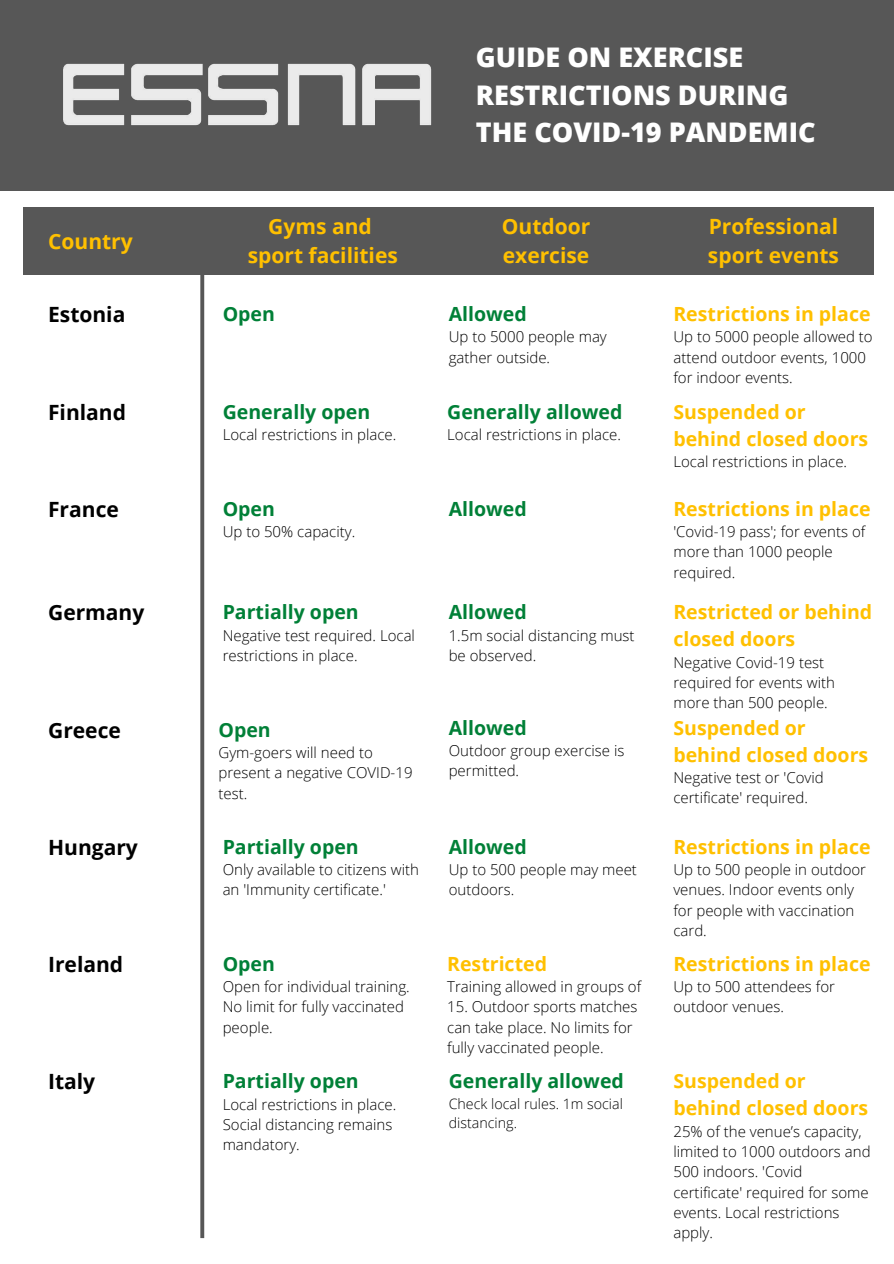
<style>
.page{position:relative;width:894px;height:1264px;background:#fff}
.page>*{position:absolute;margin:0;border:0;box-sizing:border-box;transform-origin:0 0}
.t1{font:800 27px "Open Sans";color:#fff}
.t2{font:700 21px "Open Sans";color:#ffc000}
.t3{font:700 21px "Open Sans";color:#000}
.t4{font:700 19.5px/27px "Open Sans";color:#ffc000}
.t5{font:700 19.5px "Open Sans";color:#008037}
.t6{font:300 15px/20.2px "Open Sans";color:#000}
.t7{font:300 14.25px/19.2px "Open Sans";color:#000}
</style>
<div class="page">
<div style="left:0;top:0;width:893px;height:190px;background:#575757"></div>
<img style="left:63px;top:63px;width:369px;height:63px">
<svg style="left:200px;top:275px;width:4px;height:962px;background:#656565"></svg>
<div style="left:24px;top:207px;width:849px;height:68px;background:#575757"></div>
<p class="t2" style="left:48px;top:226px;width:86px">Country</p>
<p class="t2" style="left:268px;top:211px;width:105px">Gyms and</p>
<p class="t2" style="left:248px;top:241px;width:152px">sport facilities</p>
<p class="t3" style="left:48px;top:299px;width:79px">Estonia</p>
<p class="t5" style="left:223px;top:300px;width:54px">Open</p>
<p class="t1" style="left:476px;top:39px;width:269px">GUIDE ON EXERCISE</p>
<p class="t1" style="left:476px;top:76px;width:314px">RESTRICTIONS DURING</p>
<p class="t1" style="left:476px;top:113px;width:341px">THE COVID-19 PANDEMIC</p>
<p class="t2" style="left:501px;top:211px;width:90px">Outdoor</p>
<p class="t2" style="left:502px;top:241px;width:88px">exercise</p>
<p class="t5" style="left:448px;top:300px;width:80px">Allowed</p>
<p class="t6" style="left:448px;top:326px;width:159px">Up to 5000 people may gather outside.</p>
<p class="t2" style="left:708px;top:212px;width:131px">Professional</p>
<p class="t2" style="left:707px;top:241px;width:132px">sport events</p>
<p class="t4" style="left:673px;top:300px;width:198px">Restrictions in place</p>
<p class="t6" style="left:673px;top:326px;width:201px">Up to 5000 people allowed to attend outdoor events, 1000 for indoor events.</p>
<p class="t3" style="left:48px;top:397px;width:79px">Finland</p>
<p class="t4" style="left:673px;top:398px;width:196px">Suspended or behind closed doors</p>
<p class="t6" style="left:673px;top:451px;width:175px">Local restrictions in place.</p>
<p class="t5" style="left:223px;top:398px;width:149px">Generally open</p>
<p class="t6" style="left:223px;top:424px;width:175px">Local restrictions in place.</p>
<p class="t5" style="left:447px;top:398px;width:177px">Generally allowed</p>
<p class="t6" style="left:447px;top:424px;width:175px">Local restrictions in place.</p>
<p class="t3" style="left:48px;top:494px;width:72px">France</p>
<p class="t5" style="left:223px;top:495px;width:54px">Open</p>
<p class="t5" style="left:448px;top:495px;width:80px">Allowed</p>
<p class="t6" style="left:223px;top:521px;width:134px">Up to 50% capacity.</p>
<p class="t4" style="left:673px;top:494px;width:198px">Restrictions in place</p>
<p class="t6" style="left:673px;top:521px;width:193px">'Covid-19 pass'; for events of more than 1000 people required.</p>
<p class="t3" style="left:48px;top:597px;width:98px">Germany</p>
<p class="t5" style="left:223px;top:598px;width:137px">Partially open</p>
<p class="t6" style="left:223px;top:624px;width:194px">Negative test required. Local restrictions in place.</p>
<p class="t5" style="left:448px;top:598px;width:80px">Allowed</p>
<p class="t6" style="left:448px;top:624px;width:187px">1.5m social distancing must be observed.</p>
<p class="t4" style="left:673px;top:598px;width:200px">Restricted or behind closed doors</p>
<p class="t6" style="left:673px;top:651px;width:163px">Negative Covid-19 test required for events with more than 500 people.</p>
<p class="t3" style="left:48px;top:715px;width:74px">Greece</p>
<p class="t5" style="left:218px;top:715px;width:54px">Open</p>
<p class="t6" style="left:218px;top:742px;width:195px">Gym-goers will need to present a negative COVID-19 test.</p>
<p class="t5" style="left:448px;top:714px;width:80px">Allowed</p>
<p class="t6" style="left:448px;top:740px;width:177px">Outdoor group exercise is permitted.</p>
<p class="t4" style="left:673px;top:713px;width:196px">Suspended or behind closed doors</p>
<p class="t6" style="left:673px;top:767px;width:152px">Negative test or 'Covid certificate' required.</p>
<p class="t3" style="left:48px;top:832px;width:91px">Hungary</p>
<p class="t5" style="left:223px;top:832px;width:137px">Partially open</p>
<p class="t6" style="left:223px;top:859px;width:198px">Only available to citizens with an 'Immunity certificate.'</p>
<p class="t5" style="left:448px;top:832px;width:80px">Allowed</p>
<p class="t6" style="left:448px;top:859px;width:190px">Up to 500 people may meet outdoors.</p>
<p class="t4" style="left:673px;top:832px;width:198px">Restrictions in place</p>
<p class="t6" style="left:673px;top:859px;width:194px">Up to 500 people in outdoor venues. Indoor events only for people with vaccination card.</p>
<p class="t3" style="left:48px;top:949px;width:77px">Ireland</p>
<p class="t5" style="left:223px;top:949px;width:54px">Open</p>
<p class="t6" style="left:223px;top:976px;width:189px">Open for individual training.<br>No limit for fully vaccinated people.</p>
<p class="t4" style="left:447px;top:949px;width:101px">Restricted</p>
<p class="t6" style="left:447px;top:976px;width:195px">Training allowed in groups of</p>
<p class="t6" style="left:447px;top:996px;width:192px">15. Outdoor sports matches can take place. No limits for fully vaccinated people.</p>
<p class="t4" style="left:673px;top:949px;width:198px">Restrictions in place</p>
<p class="t6" style="left:673px;top:976px;width:163px">Up to 500 attendees for outdoor venues.</p>
<p class="t3" style="left:48px;top:1066px;width:49px">Italy</p>
<p class="t5" style="left:223px;top:1067px;width:137px">Partially open</p>
<p class="t6" style="left:223px;top:1093px;width:175px">Local restrictions in place.<br>Social distancing remains mandatory.</p>
<p class="t5" style="left:448px;top:1067px;width:177px">Generally allowed</p>
<p class="t7" style="left:448px;top:1093px;width:176px">Check local rules. 1m social distancing.</p>
<p class="t4" style="left:673px;top:1067px;width:196px">Suspended or behind closed doors</p>
<p class="t6" style="left:673px;top:1120px;width:199px">25% of the venue’s capacity, limited to 1000 outdoors and<br>500 indoors. 'Covid certificate' required for some events. Local restrictions apply.</p>
</div>
